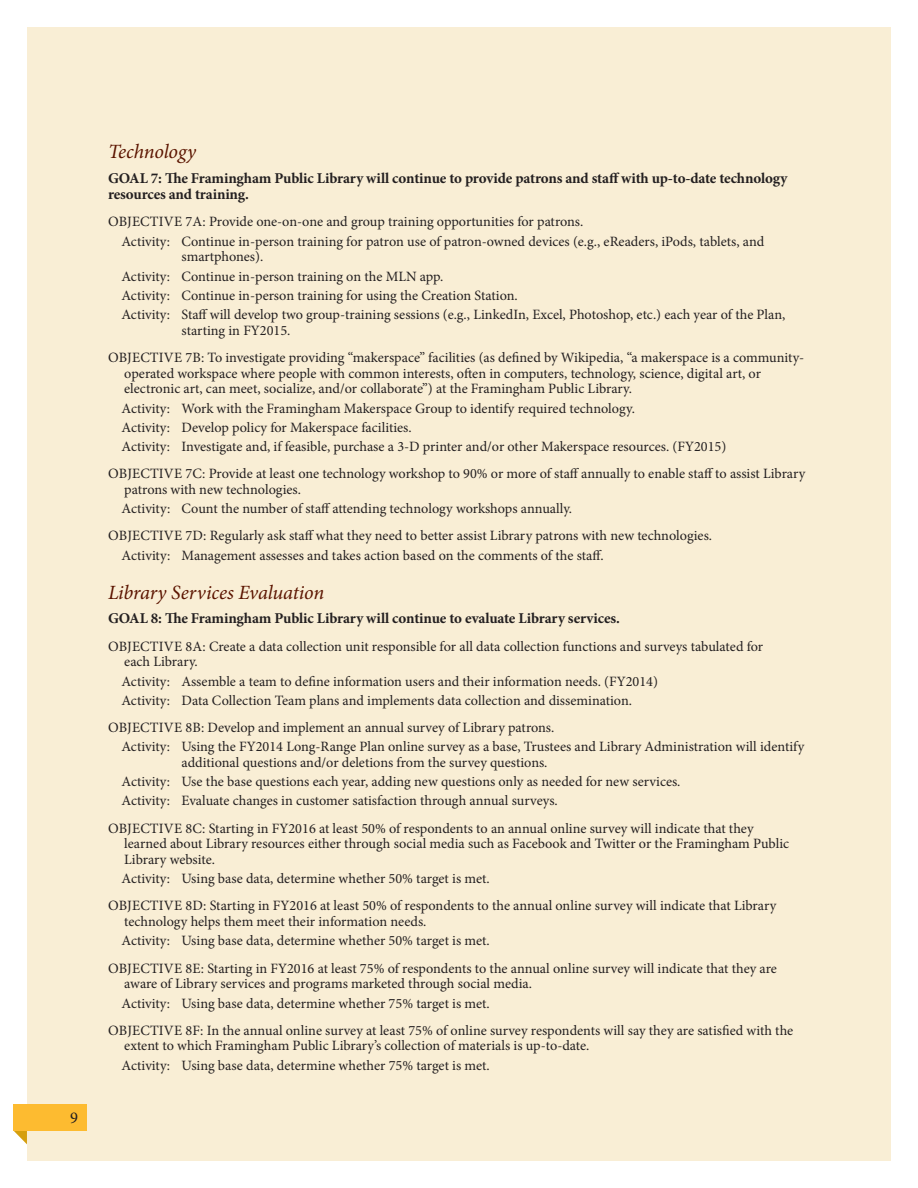
<style>
.page{position:relative;width:918px;height:1188px;background:#fff}
.page>*{position:absolute;margin:0;border:0;box-sizing:border-box;transform-origin:0 0}
.t1{font:italic 20.25px "Minion Pro";letter-spacing:-.01em;color:#5b1400}
.t2{font:16.5px "Minion Pro";color:#231f20}
.t3{font:700 15px/16.5px "Minion Pro";letter-spacing:-.005em;color:#231f20}
.t4{font:14.25px/19.2px "Minion Pro";color:#231f20}
</style>
<div class="page">
<div style="left:27px;top:27px;width:864px;height:1134px;background:#f9eed5"></div>
<svg style="left:14px;top:1131px;width:13px;height:13px"></svg>
<div style="left:14px;top:1104px;width:73px;height:27px;background:#fdbb30"></div>
<p class="t2" style="left:70px;top:1106px;width:9px">9</p>
<h1 class="t1" style="left:108px;top:138px;width:90px">Technology</h1>
<p class="t3" style="left:108px;top:169px;width:9px">GOAL</p>
<p class="t3" style="left:108px;top:169px;width:681px;text-indent:43px">7: The Framingham Public Library will continue to provide patrons and staff with up-to-date technology resources and training.</p>
<p class="t4" style="left:122px;top:212px;width:644px;text-indent:-13px">Objective 7a: Provide one-on-one and group training opportunities for patrons.<br>Activity: Continue in-person training for patron use of patron-owned devices (e.g., eReaders, iPods, tablets, and</p>
<p class="t4" style="left:122px;top:247px;width:665px;text-indent:60px">smartphones).<br>Activity: Continue in-person training on the MLN app.<br>Activity: Continue in-person training for using the Creation Station.<br>Activity: Staff will develop two group-training sessions (e.g., LinkedIn, Excel, Photoshop, etc.) each year of the Plan,</p>
<p class="t4" style="left:108px;top:317px;width:698px;line-height:27.2px;text-indent:73px">starting in FY2015.<br>Objective 7b: To investigate providing “makerspace” facilities (as defined by Wikipedia, “a makerspace is a community-</p>
<p class="t4" style="left:124px;top:365px;width:638px;line-height:15.8px">operated workspace where people with common interests, often in computers, technology, science, digital art, or electronic art, can meet, socialize, and/or collaborate”) at the Framingham Public Library.</p>
<p class="t4" style="left:122px;top:399px;width:606px">Activity: Work with the Framingham Makerspace Group to identify required technology.<br>Activity: Develop policy for Makerspace facilities.<br>Activity: Investigate and, if feasible, purchase a 3-D printer and/or other Makerspace resources. (FY2015)</p>
<p class="t4" style="left:124px;top:466px;width:683px;line-height:15.8px;text-indent:-16px">Objective 7c : Provide at least one technology workshop to 90% or more of staff annually to enable staff to assist Library patrons with new technologies.</p>
<p class="t4" style="left:108px;top:495px;width:605px;line-height:27.2px;text-indent:13px">Activity: Count the number of staff attending technology workshops annually.<br>Objective 7d : Regularly ask staff what they need to better assist Library patrons with new technologies.</p>
<p class="t4" style="left:122px;top:546px;width:483px">Activity: Management assesses and takes action based on the comments of the staff.</p>
<h1 class="t1" style="left:108px;top:579px;width:218px">Library Services Evaluation</h1>
<p class="t3" style="left:108px;top:610px;width:9px">GOAL</p>
<p class="t3" style="left:151px;top:610px;width:470px">8: The Framingham Public Library will continue to evaluate Library services.</p>
<p class="t4" style="left:124px;top:638px;width:641px;line-height:15.8px;text-indent:-16px">Objective 8a: Create a data collection unit responsible for all data collection functions and surveys tabulated for each Library.</p>
<p class="t4" style="left:122px;top:671px;width:538px">Activity: Assemble a team to define information users and their information needs. (FY2014)<br>Activity: Data Collection Team plans and implements data collection and dissemination.</p>
<p class="t4" style="left:122px;top:718px;width:684px;text-indent:-13px">Objective 8b: Develop and implement an annual survey of Library patrons.<br>Activity: Using the FY2014 Long-Range Plan online survey as a base, Trustees and Library Administration will identify</p>
<p class="t4" style="left:122px;top:753px;width:561px;text-indent:60px">additional questions and/or deletions from the survey questions.<br>Activity: Use the base questions each year, adding new questions only as needed for new services.<br>Activity: Evaluate changes in customer satisfaction through annual surveys.</p>
<p class="t4" style="left:124px;top:820px;width:666px;line-height:15.8px;text-indent:-16px">Objective 8c : Starting in FY2016 at least 50% of respondents to an annual online survey will indicate that they learned about Library resources either through social media such as Facebook and Twitter or the Framingham Public<br>Library website.</p>
<p class="t4" style="left:108px;top:865px;width:670px;line-height:27.2px;text-indent:13px">Activity: Using base data, determine whether 50% target is met.<br>Objective 8d : Starting in FY2016 at least 50% of respondents to the annual online survey will indicate that Library</p>
<p class="t4" style="left:122px;top:912px;width:370px">technology helps them meet their information needs.<br>Activity: Using base data, determine whether 50% target is met.</p>
<p class="t4" style="left:124px;top:960px;width:654px;line-height:15.8px;text-indent:-16px">Objective 8e: Starting in FY2016 at least 75% of respondents to the annual online survey will indicate that they are aware of Library services and programs marketed through social media.</p>
<p class="t4" style="left:108px;top:989px;width:687px;line-height:27.2px;text-indent:13px">Activity: Using base data, determine whether 75% target is met.<br>Objective 8f : In the annual online survey at least 75% of online survey respondents will say they are satisfied with the</p>
<p class="t4" style="left:122px;top:1036px;width:469px">extent to which Framingham Public Library’s collection of materials is up-to-date.<br>Activity: Using base data, determine whether 75% target is met.</p>
</div>
